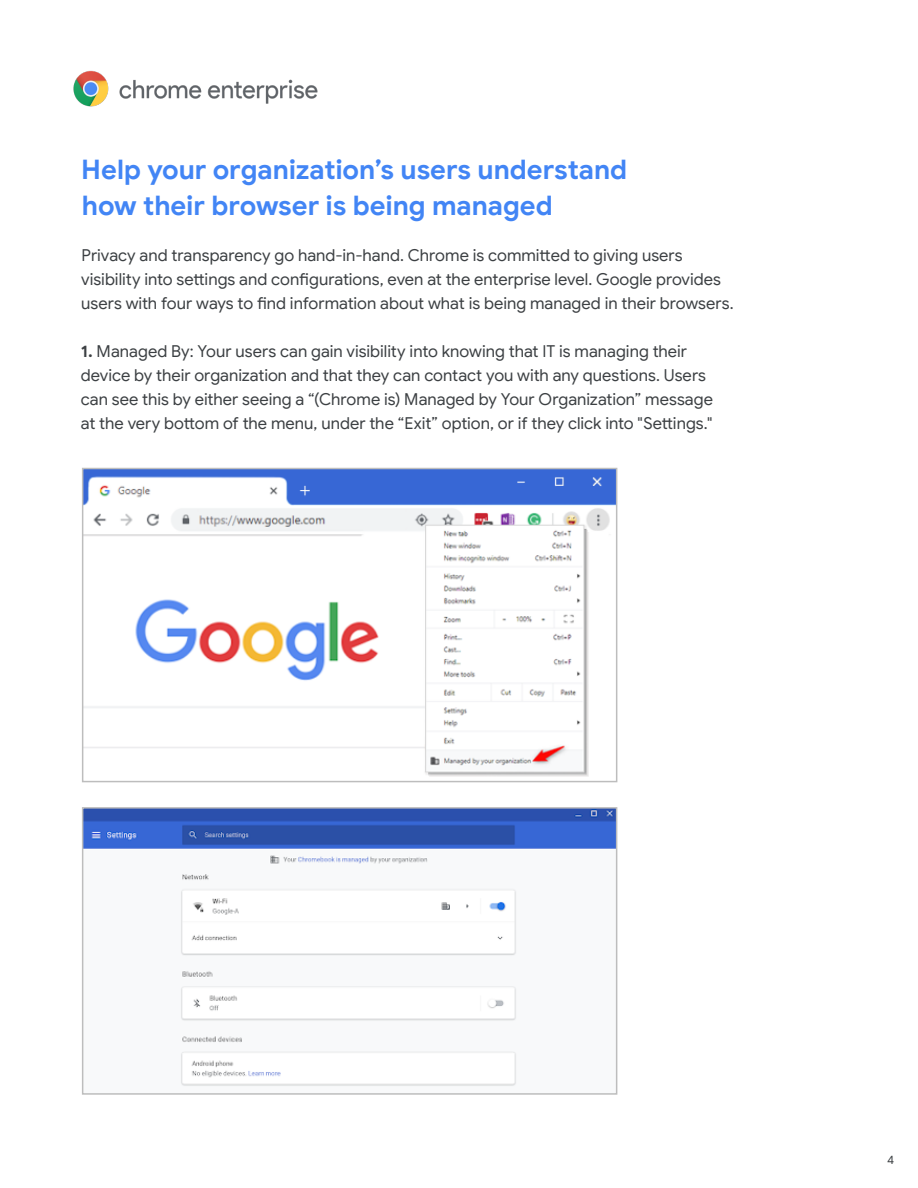
<style>
.page{position:relative;width:918px;height:1188px;background:#fff}
.page>*{position:absolute;margin:0;border:0;box-sizing:border-box;transform-origin:0 0}
.t1{font:700 27px/36px "Google Sans";color:#4285f5}
.t2{font:16.5px/24px "Google Sans";color:#3c4043}
.t3{font:12px "Google Sans";color:#3c4043}
.s1{font-weight:700}
</style>
<div class="page">
<img style="left:73px;top:70px;width:245px;height:37px">
<img style="left:85px;top:471px;width:529px;height:306px">
<div style="left:82px;top:468px;width:535px;height:314px;border:2px solid #bdbdbd"></div>
<img style="left:85px;top:810px;width:529px;height:276px">
<div style="left:82px;top:807px;width:535px;height:288px;border:2px solid #bdbdbd"></div>
<h1 class="t1" style="left:81px;top:152px;width:548px">Help your organization’s users understand how their browser is being managed</h1>
<p class="t2" style="left:81px;top:243px;width:654px">Privacy and transparency go hand-in-hand. Chrome is committed to giving users visibility into settings and configurations, even at the enterprise level. Google provides users with four ways to find information about what is being managed in their browsers.</p>
<p class="t2" style="left:81px;top:339px;width:634px"><span class="s1">1.</span> Managed By: Your users can gain visibility into knowing that IT is managing their device by their organization and that they can contact you with any questions. Users can see this by either seeing a “(Chrome is) Managed by Your Organization” message at the very bottom of the menu, under the “Exit” option, or if they click into "Settings."</p>
<p class="t3" style="left:887px;top:1153px;width:9px">4</p>
</div>
